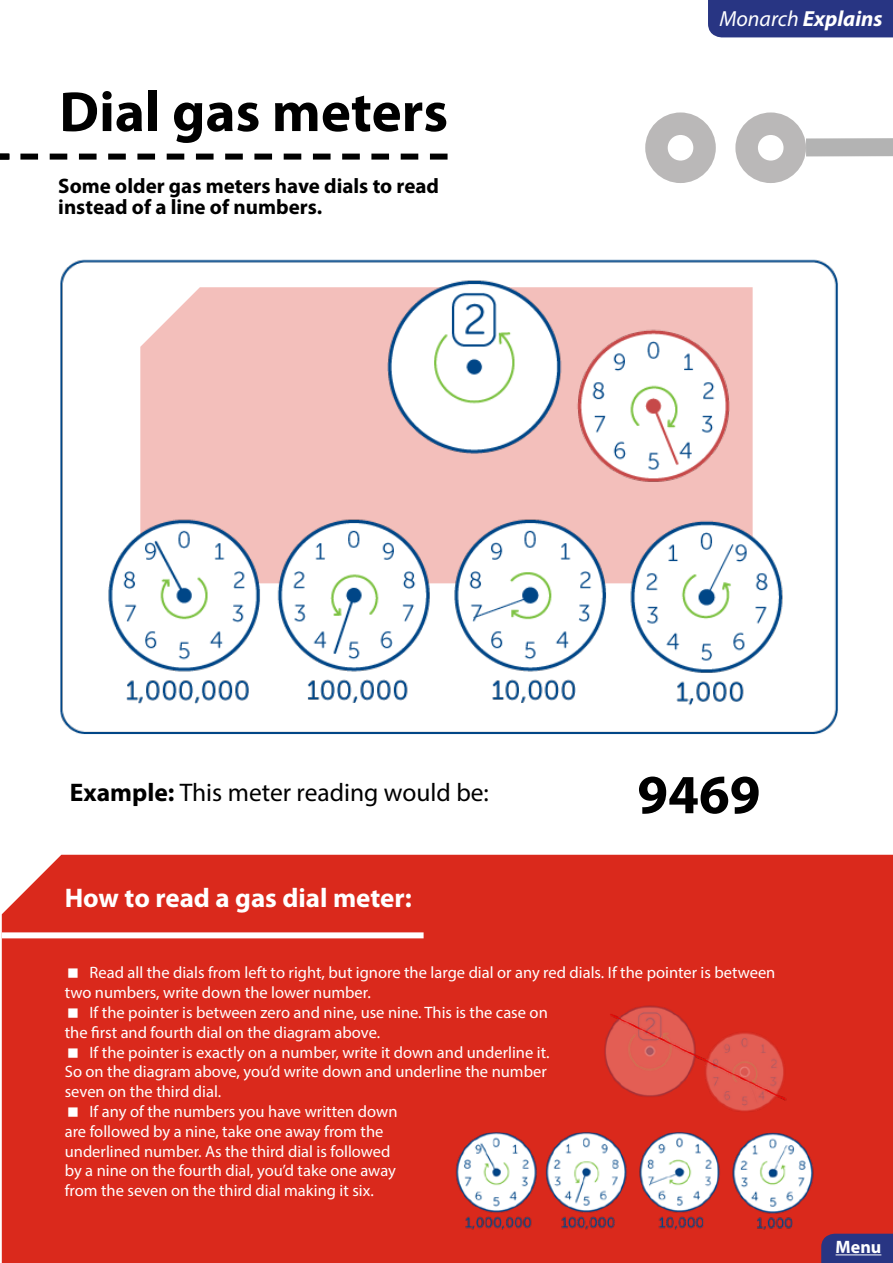
<style>
.page{position:relative;width:893px;height:1263px;background:#fff}
.page>*{position:absolute;margin:0;border:0;box-sizing:border-box;transform-origin:0 0}
.t1{font:700 57px "Myriad Pro";color:#000}
.t2{font:700 55.5px "Myriad Pro";color:#000}
.t3{font:700 27px "Myriad Pro";color:#fff}
.t4{font:25.5px "Myriad Pro";color:#000}
.t5{font:italic 700 21.9px "Myriad Pro";color:#fff}
.t6{font:700 21px/21px "Myriad Pro";color:#000}
.t7{font:700 18px "Myriad Pro";color:#fff}
.t8{font:16.5px "Myriad Pro";color:#fff}
.s1{font-weight:400}
.s2{font-weight:700}
</style>
<div class="page">
<div style="left:708px;top:0;width:185px;height:37px;background:#283583"></div>
<div style="left:2px;top:855px;width:891px;height:408px;background:#da291c"></div>
<img style="left:60px;top:259px;width:778px;height:476px">
<img style="left:450px;top:1000px;width:371px;height:235px">
<div style="left:2px;top:932px;width:422px;height:6px;background:#fff"></div>
<svg style="left:0;top:154px;width:448px;height:6px"></svg>
<svg style="left:645px;top:112px;width:167px;height:71px"></svg>
<div style="left:806px;top:138px;width:87px;height:18px;background:#b3b3b3"></div>
<div style="left:821px;top:1234px;width:72px;height:29px;background:#283583"></div>
<hr style="left:836px;top:1254px;width:45px;height:1px;background:#fff">
<svg style="left:68px;top:968px;width:10px;height:10px"></svg>
<svg style="left:68px;top:1008px;width:10px;height:9px"></svg>
<svg style="left:68px;top:1048px;width:10px;height:9px"></svg>
<svg style="left:68px;top:1107px;width:10px;height:9px"></svg>
<h1 class="t1" style="left:59px;top:75px;width:390px">Dial gas meters</h1>
<p class="t6" style="left:58px;top:175px;width:382px">Some older gas meters have dials to read instead of a line of numbers.</p>
<h3 class="t5" style="left:719px;top:4px;width:165px"><span class="s1">Monarch</span> Explains</h3>
<h3 class="t4" style="left:70px;top:777px;width:420px"><span class="s2">Example:</span> This meter reading would be:</h3>
<h2 class="t2" style="left:637px;top:758px;width:125px">9469</h2>
<h3 class="t3" style="left:65px;top:880px;width:348px">How to read a gas dial meter:</h3>
<p class="t8" style="left:90px;top:962px;width:687px">Read all the dials from left to right, but ignore the large dial or any red dials. If the pointer is between</p>
<p class="t8" style="left:65px;top:982px;width:308px">two numbers, write down the lower number.</p>
<p class="t8" style="left:90px;top:1002px;width:460px">If the pointer is between zero and nine, use nine. This is the case on</p>
<p class="t8" style="left:65px;top:1022px;width:317px">the first and fourth dial on the diagram above.</p>
<p class="t8" style="left:90px;top:1042px;width:461px">If the pointer is exactly on a number, write it down and underline it.</p>
<p class="t8" style="left:65px;top:1061px;width:483px">So on the diagram above, you’d write down and underline the number</p>
<p class="t8" style="left:65px;top:1081px;width:158px">seven on the third dial.</p>
<p class="t8" style="left:90px;top:1101px;width:309px">If any of the numbers you have written down</p>
<p class="t8" style="left:65px;top:1121px;width:320px">are followed by a nine, take one away from the</p>
<p class="t8" style="left:65px;top:1141px;width:327px">underlined number. As the third dial is followed</p>
<p class="t8" style="left:65px;top:1160px;width:333px">by a nine on the fourth dial, you’d take one away</p>
<p class="t8" style="left:65px;top:1180px;width:311px">from the seven on the third dial making it six.</p>
<p class="t7" style="left:836px;top:1235px;width:47px">Menu</p>
</div>
